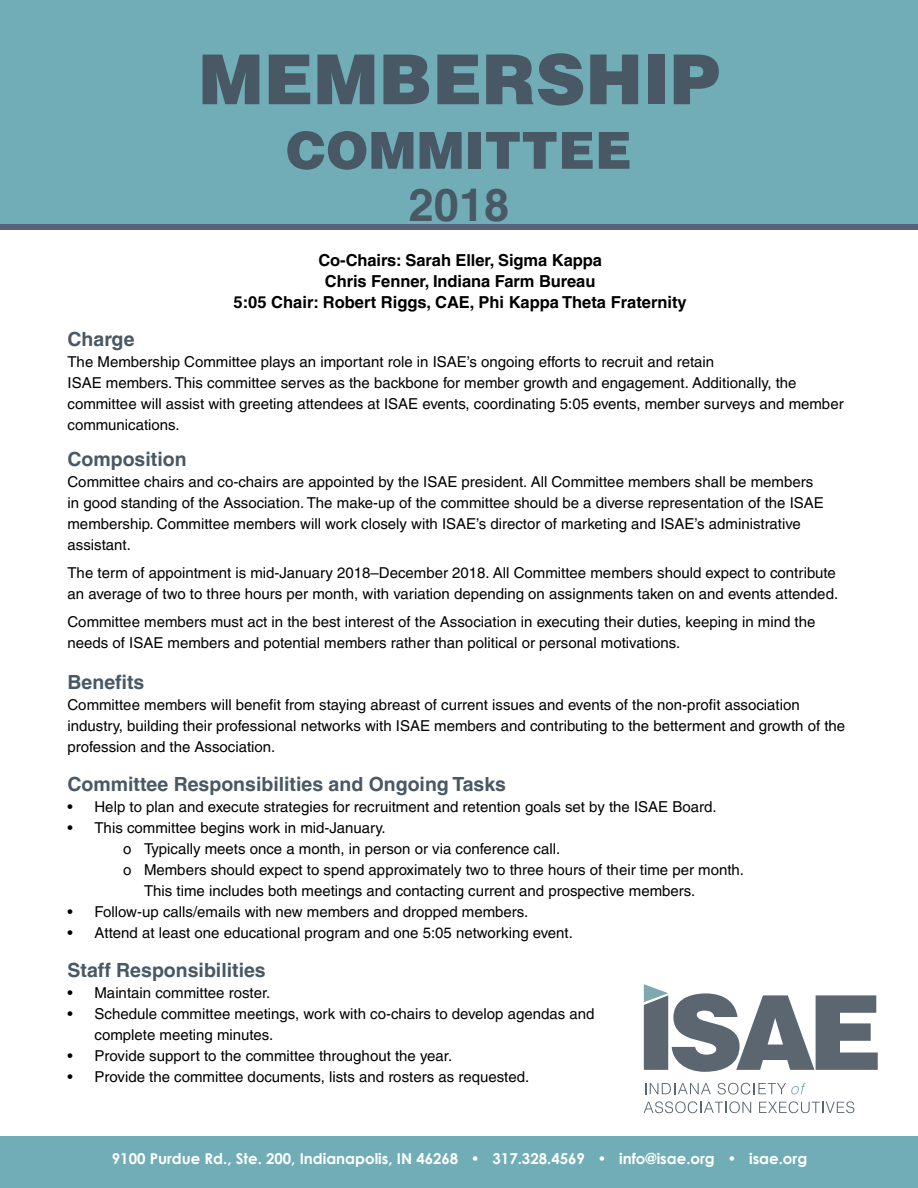
<style>
.page{position:relative;width:918px;height:1188px;background:#fff}
.page>*{position:absolute;margin:0;border:0;box-sizing:border-box;transform-origin:0 0}
.t1{font:900 69px "Helvetica LT Pro";color:#485865}
.t2{font:900 51px "Helvetica LT Pro";color:#485865}
.t3{font:700 45px "Helvetica LT Pro";color:#485865}
.t4{font:700 19.5px "Helvetica LT Pro";color:#485865}
.t5{font:700 16.5px/21px "Helvetica LT Pro";letter-spacing:-.005em;color:#000;text-align:center}
.t6{font:15px/21px "Helvetica LT Pro";color:#000}
.t7{font:700 15px "Century Gothic";color:#fff}
</style>
<div class="page">
<div style="left:0;top:0;width:918px;height:227px;background:#71adb7"></div>
<div style="left:0;top:1136px;width:918px;height:52px;background:#71adb7"></div>
<svg style="left:644px;top:984px;width:234px;height:88px"></svg>
<svg style="left:645px;top:1083px;width:66px;height:11px"></svg>
<svg style="left:718px;top:1083px;width:88px;height:12px"></svg>
<svg style="left:644px;top:1101px;width:107px;height:12px"></svg>
<svg style="left:759px;top:1101px;width:95px;height:12px"></svg>
<div style="left:0;top:224px;width:918px;height:6px;background:#5a617d"></div>
<h1 class="t1" style="left:198px;top:34px;width:523px">MEMBERSHIP</h1>
<h2 class="t2" style="left:286px;top:117px;width:347px">COMMITTEE</h2>
<h3 class="t3" style="left:409px;top:178px;width:102px">2018</h3>
<p class="t5" style="left:234px;top:250px;width:455px">Co-Chairs: Sarah Eller, Sigma Kappa<br>Chris Fenner, Indiana Farm Bureau<br>5:05 Chair: Robert Riggs, CAE, Phi Kappa Theta Fraternity</p>
<h3 class="t4" style="left:68px;top:327px;width:69px">Charge</h3>
<p class="t6" style="left:68px;top:351px;width:778px">The Membership Committee plays an important role in ISAE’s ongoing efforts to recruit and retain<br>ISAE members. This committee serves as the backbone for member growth and engagement. Additionally, the committee will assist with greeting attendees at ISAE events, coordinating 5:05 events, member surveys and member communications.</p>
<h3 class="t4" style="left:68px;top:448px;width:121px">Composition</h3>
<p class="t6" style="left:68px;top:472px;width:758px">Committee chairs and co-chairs are appointed by the ISAE president. All Committee members shall be members in good standing of the Association. The make-up of the committee should be a diverse representation of the ISAE membership. Committee members will work closely with ISAE’s director of marketing and ISAE’s administrative assistant.</p>
<p class="t6" style="left:68px;top:562px;width:772px">The term of appointment is mid-January 2018–December 2018. All Committee members should expect to contribute an average of two to three hours per month, with variation depending on assignments taken on and events attended.</p>
<p class="t6" style="left:68px;top:611px;width:749px">Committee members must act in the best interest of the Association in executing their duties, keeping in mind the needs of ISAE members and potential members rather than political or personal motivations.</p>
<h3 class="t4" style="left:68px;top:670px;width:78px">Benefits</h3>
<p class="t6" style="left:68px;top:694px;width:779px">Committee members will benefit from staying abreast of current issues and events of the non-profit association industry, building their professional networks with ISAE members and contributing to the betterment and growth of the profession and the Association.</p>
<h3 class="t4" style="left:68px;top:772px;width:440px">Committee Responsibilities and Ongoing Tasks</h3>
<p class="t6" style="left:68px;top:796px;width:651px">• Help to plan and execute strategies for recruitment and retention goals set by the ISAE Board.</p>
<p class="t6" style="left:68px;top:817px;width:320px">• This committee begins work in mid-January.</p>
<p class="t6" style="left:123px;top:838px;width:439px">o Typically meets once a month, in person or via conference call.</p>
<p class="t6" style="left:123px;top:859px;width:623px">o Members should expect to spend approximately two to three hours of their time per month.</p>
<p class="t6" style="left:144px;top:880px;width:553px">This time includes both meetings and contacting current and prospective members.</p>
<p class="t6" style="left:68px;top:901px;width:462px">• Follow-up calls/emails with new members and dropped members.</p>
<p class="t6" style="left:68px;top:922px;width:507px">• Attend at least one educational program and one 5:05 networking event.</p>
<h3 class="t4" style="left:68px;top:958px;width:200px">Staff Responsibilities</h3>
<p class="t6" style="left:68px;top:982px;width:204px">• Maintain committee roster.</p>
<p class="t6" style="left:94px;top:1003px;width:502px;text-indent:-27px">• Schedule committee meetings, work with co-chairs to develop agendas and complete meeting minutes.</p>
<p class="t6" style="left:68px;top:1045px;width:386px">• Provide support to the committee throughout the year.</p>
<p class="t6" style="left:68px;top:1066px;width:463px">• Provide the committee documents, lists and rosters as requested.</p>
<p class="t7" style="left:112px;top:1147px;width:697px">9100 Purdue Rd., Ste. 200, Indianapolis, IN 46268 • 317.328.4569 • info@isae.org • isae.org</p>
</div>
